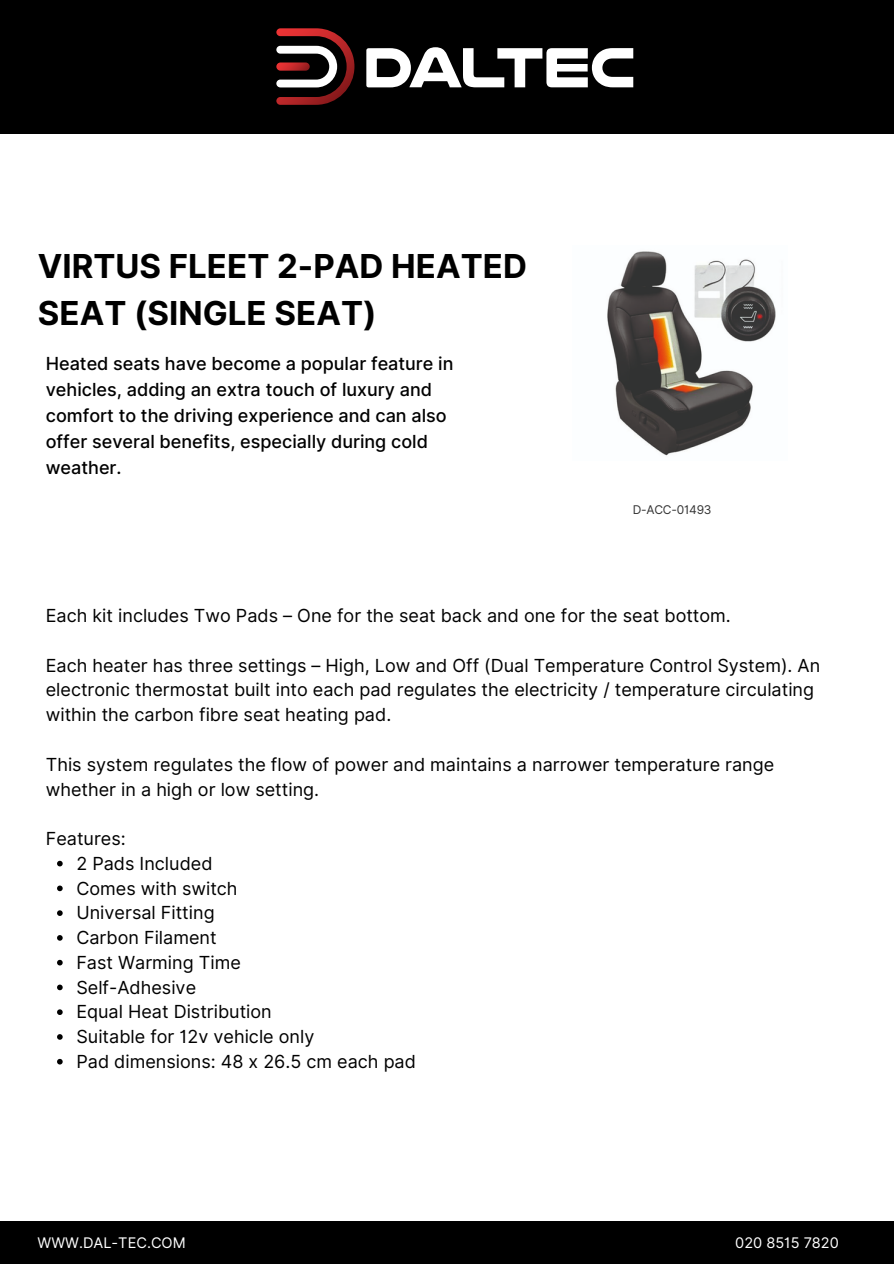
<style>
.page{position:relative;width:894px;height:1264px;background:#fff}
.page>*{position:absolute;margin:0;border:0;box-sizing:border-box;transform-origin:0 0}
.t1{font:700 33px/46.2px "Inter";color:#000}
.t2{font:18px/24.8px "Inter";color:#000}
.t3{font:500 18px/25.8px "Inter";color:#000}
.t4{font:14.55px "Inter";color:#fff}
.t5{font:12px "Inter";letter-spacing:-.015em;color:#333}
</style>
<div class="page">
<div style="left:0;top:0;width:893px;height:133px;background:#000"></div>
<div style="left:0;top:1220px;width:893px;height:43px;background:#000"></div>
<svg style="left:366px;top:47px;width:267px;height:40px"></svg>
<svg style="left:276px;top:28px;width:78px;height:77px"></svg>
<svg style="left:276px;top:62px;width:33px;height:9px"></svg>
<img style="left:607px;top:251px;width:169px;height:205px">
<svg style="left:57px;top:860px;width:6px;height:6px"></svg>
<svg style="left:57px;top:885px;width:6px;height:6px"></svg>
<svg style="left:57px;top:910px;width:6px;height:6px"></svg>
<svg style="left:57px;top:935px;width:6px;height:5px"></svg>
<svg style="left:57px;top:959px;width:6px;height:6px"></svg>
<svg style="left:57px;top:984px;width:6px;height:6px"></svg>
<svg style="left:57px;top:1009px;width:6px;height:6px"></svg>
<svg style="left:57px;top:1034px;width:6px;height:5px"></svg>
<svg style="left:57px;top:1058px;width:6px;height:6px"></svg>
<p class="t1" style="left:38px;top:243px;width:490px">VIRTUS FLEET 2-PAD HEATED<br>SEAT (SINGLE SEAT)</p>
<p class="t3" style="left:46px;top:351px;width:409px">Heated seats have become a popular feature in vehicles, adding an extra touch of luxury and comfort to the driving experience and can also offer several benefits, especially during cold weather.</p>
<p class="t5" style="left:632px;top:502px;width:80px">D-ACC-01493</p>
<h3 class="t2" style="left:46px;top:603px;width:686px">Each kit includes Two Pads – One for the seat back and one for the seat bottom.</h3>
<h3 class="t2" style="left:46px;top:652px;width:775px">Each heater has three settings – High, Low and Off (Dual Temperature Control System). An electronic thermostat built into each pad regulates the electricity / temperature circulating within the carbon fibre seat heating pad.</h3>
<h3 class="t2" style="left:46px;top:751px;width:729px">This system regulates the flow of power and maintains a narrower temperature range whether in a high or low setting.</h3>
<h3 class="t2" style="left:46px;top:826px;width:81px">Features:</h3>
<p class="t2" style="left:76px;top:850px;width:138px">2 Pads Included</p>
<p class="t2" style="left:76px;top:875px;width:163px">Comes with switch</p>
<p class="t2" style="left:76px;top:900px;width:140px">Universal Fitting</p>
<p class="t2" style="left:76px;top:925px;width:142px">Carbon Filament</p>
<p class="t2" style="left:76px;top:949px;width:166px">Fast Warming Time</p>
<p class="t2" style="left:76px;top:974px;width:121px">Self-Adhesive</p>
<p class="t2" style="left:76px;top:999px;width:197px">Equal Heat Distribution</p>
<p class="t2" style="left:76px;top:1024px;width:239px">Suitable for 12v vehicle only</p>
<p class="t2" style="left:76px;top:1048px;width:341px">Pad dimensions: 48 x 26.5 cm each pad</p>
<h1 class="t4" style="left:37px;top:1233px;width:150px">WWW.DAL-TEC.COM</h1>
<h2 class="t4" style="left:735px;top:1233px;width:105px">020 8515 7820</h2>
</div>
